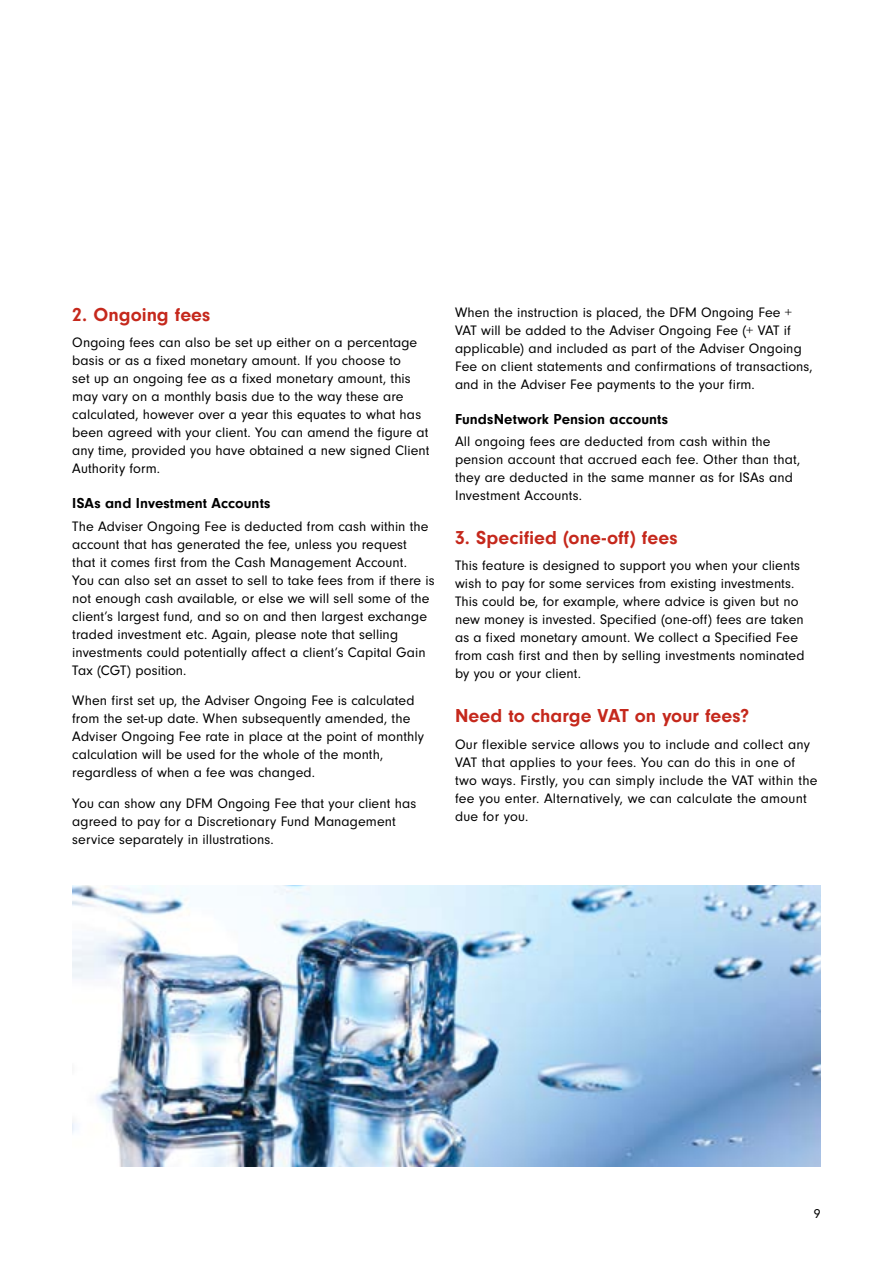
<style>
.page{position:relative;width:893px;height:1263px;background:#fff}
.page>*{position:absolute;margin:0;border:0;box-sizing:border-box;transform-origin:0 0}
.t1{font:700 19.5px "Neuzeit Gro";letter-spacing:.005em;color:#c5281c}
.t2{font:700 15px "Neuzeit Gro";letter-spacing:.005em;color:#000}
.t3{font:14.25px/18px "Neuzeit Gro";letter-spacing:.005em;color:#000}
.t4{font:13.5px "Neuzeit Gro";color:#000}
</style>
<div class="page">
<img style="left:72px;top:885px;width:749px;height:281px">
<h1 class="t1" style="left:72px;top:303px;width:140px">2. Ongoing fees</h1>
<p class="t3" style="left:72px;top:334px;width:359px">Ongoing fees can also be set up either on a percentage basis or as a fixed monetary amount. If you choose to<br>set up an ongoing fee as a fixed monetary amount, this may vary on a monthly basis due to the way these are calculated, however over a year this equates to what has been agreed with your client. You can amend the figure at any time, provided you have obtained a new signed Client Authority form.</p>
<p class="t2" style="left:72px;top:495px;width:200px">ISAs and Investment Accounts</p>
<p class="t3" style="left:72px;top:517px;width:364px">The Adviser Ongoing Fee is deducted from cash within the account that has generated the fee, unless you request<br>that it comes first from the Cash Management Account.<br>You can also set an asset to sell to take fees from if there is not enough cash available, or else we will sell some of the client’s largest fund, and so on and then largest exchange traded investment etc. Again, please note that selling investments could potentially affect a client’s Capital Gain Tax (CGT) position.</p>
<p class="t3" style="left:72px;top:692px;width:353px">When first set up, the Adviser Ongoing Fee is calculated from the set-up date. When subsequently amended, the Adviser Ongoing Fee rate in place at the point of monthly calculation will be used for the whole of the month, regardless of when a fee was changed.</p>
<p class="t3" style="left:72px;top:795px;width:345px">You can show any DFM Ongoing Fee that your client has agreed to pay for a Discretionary Fund Management service separately in illustrations.</p>
<p class="t3" style="left:455px;top:303px;width:359px">When the instruction is placed, the DFM Ongoing Fee + VAT will be added to the Adviser Ongoing Fee (+ VAT if applicable) and included as part of the Adviser Ongoing Fee on client statements and confirmations of transactions, and in the Adviser Fee payments to the your firm.</p>
<p class="t2" style="left:455px;top:411px;width:214px">FundsNetwork Pension accounts</p>
<p class="t3" style="left:455px;top:433px;width:347px">All ongoing fees are deducted from cash within the pension account that accrued each fee. Other than that, they are deducted in the same manner as for ISAs and Investment Accounts.</p>
<h1 class="t1" style="left:455px;top:527px;width:224px">3. Specified (one-off) fees</h1>
<p class="t3" style="left:455px;top:557px;width:351px">This feature is designed to support you when your clients wish to pay for some services from existing investments.<br>This could be, for example, where advice is given but no new money is invested. Specified (one-off) fees are taken as a fixed monetary amount. We collect a Specified Fee from cash first and then by selling investments nominated by you or your client.</p>
<h1 class="t1" style="left:455px;top:705px;width:296px">Need to charge VAT on your fees?</h1>
<p class="t3" style="left:455px;top:735px;width:364px">Our flexible service allows you to include and collect any VAT that applies to your fees. You can do this in one of two ways. Firstly, you can simply include the VAT within the fee you enter. Alternatively, we can calculate the amount due for you.</p>
<p class="t4" style="left:814px;top:1206px;width:8px">9</p>
</div>
